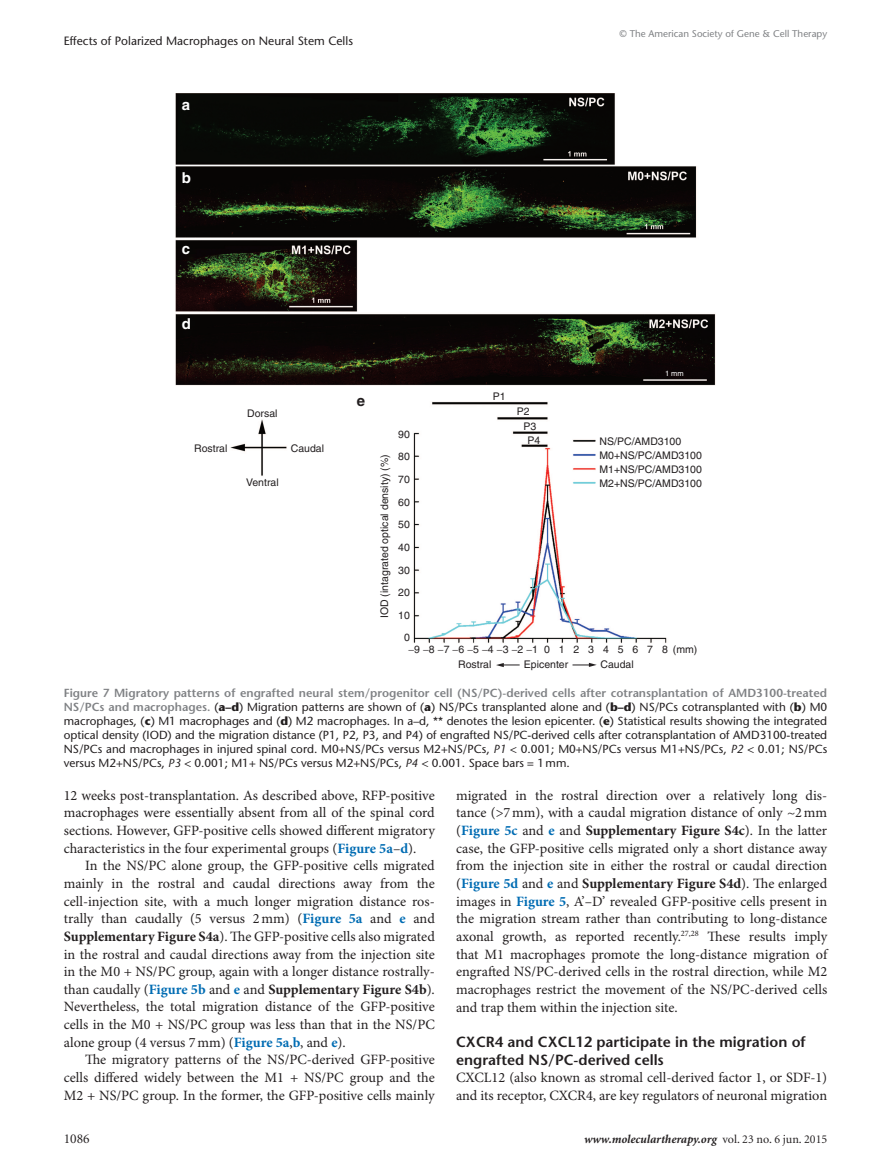
<style>
.page{position:relative;width:891px;height:1175px;background:#fff}
.page>*{position:absolute;margin:0;border:0;box-sizing:border-box;transform-origin:0 0}
.t1{font:700 15px "Helvetica";color:#fff}
.t2{font:700 15px "Helvetica";color:#231f20}
.t3{font:600 14.7px/17.7px "ITC Stone Sans";color:#231f20}
.t4{font:14.25px/17.7px "Minion Pro";color:#231f20;text-align:justify}
.t5{font:13.5px "Minion";color:#231f20}
.t6{font:12px "Stone Sans";color:#231f20}
.t7{font:italic 700 12px "Minion";color:#231f20}
.t8{font:11.7px/14.1px "Stone Sans";color:#231f20;text-align:justify}
.t9{font:600 11.7px "ITC Stone Sans";color:#808285}
.t10{font:10.5px/22.6px "Helvetica";color:#231f20;text-align:justify}
.t11{font:9.75px "Stone Sans";color:#808285}
.t12{font:7.5px "Helvetica";color:#fff}
.s1{font-family:"ITC Stone Sans";font-weight:600;color:#808285}
.s2{font-weight:700}
.s3{font-style:italic}
.s4{font-weight:700;color:#006cb3}
.s5{font-weight:400;font-style:normal}
</style>
<div class="page">
<img style="left:176px;top:94px;width:540px;height:291px">
<img style="left:230px;top:402px;width:437px;height:241px">
<svg style="left:496px;top:663px;width:24px;height:4px"></svg>
<svg style="left:573px;top:663px;width:24px;height:4px"></svg>
<p class="t6" style="left:64px;top:34px;width:291px">Effects of Polarized Macrophages on Neural Stem Cells</p>
<p class="t1" style="left:182px;top:95px;width:10px">a</p>
<p class="t1" style="left:182px;top:169px;width:11px">b</p>
<p class="t1" style="left:182px;top:240px;width:10px">c</p>
<p class="t11" style="left:620px;top:28px;width:209px">© The American Society of Gene &amp; Cell Therapy</p>
<p class="t1" style="left:182px;top:315px;width:11px">d</p>
<p class="t10" style="left:194px;top:436px;width:35px">Rostral</p>
<p class="t10" style="left:247px;top:402px;width:32px">Dorsal</p>
<p class="t10" style="left:246px;top:471px;width:34px">Ventral</p>
<p class="t10" style="left:291px;top:436px;width:35px">Caudal</p>
<p class="t2" style="left:357px;top:392px;width:10px">e</p>
<p class="t10" style="left:373px;top:618px;width:165px;rotate:-90deg">IOD (intagrated optical density) (%)</p>
<p class="t10" style="left:398px;top:423px;width:13px">90<br>80<br>70<br>60<br>50<br>40</p>
<p class="t10" style="left:493px;top:385px;width:14px">P1</p>
<p class="t12" style="left:665px;top:368px;width:20px">1 mm</p>
<p class="t10" style="left:524px;top:403px;width:14px;line-height:15.5px;text-indent:-7px">P2<br>P3</p>
<p class="t10" style="left:528px;top:429px;width:14px">P4</p>
<p class="t10" style="left:600px;top:430px;width:83px">NS/PC/AMD3100</p>
<p class="t10" style="left:600px;top:448px;width:104px;line-height:14.2px">M0+NS/PC/AMD3100<br>M1+NS/PC/AMD3100<br>M2+NS/PC/AMD3100</p>
<p class="t10" style="left:398px;top:558px;width:13px;text-align:center">30<br>20<br>10<br>0</p>
<p class="t10" style="left:408px;top:638px;width:290px">−9−8−7−6−5−4−3−2−1 0 1 2 3 4 5 6 7 8 (mm)</p>
<p class="t10" style="left:458px;top:652px;width:35px">Rostral</p>
<p class="t10" style="left:524px;top:652px;width:46px">Epicenter</p>
<p class="t10" style="left:600px;top:652px;width:35px">Caudal</p>
<p class="t9" style="left:64px;top:686px;width:765px">Figure 7 Migratory patterns of engrafted neural stem/progenitor cell (NS/PC)-derived cells after cotransplantation of AMD3100-treated</p>
<p class="t8" style="left:64px;top:700px;width:765px"><span class="s1">NS/PCs and macrophages.</span> (<span class="s2">a–d</span>) Migration patterns are shown of (<span class="s2">a</span>) NS/PCs transplanted alone and (<span class="s2">b–d</span>) NS/PCs cotransplanted with (<span class="s2">b</span>) M0 macrophages, (<span class="s2">c</span>) M1 macrophages and (<span class="s2">d</span>) M2 macrophages. In a–d, ** denotes the lesion epicenter. (<span class="s2">e</span>) Statistical results showing the integrated optical density (IOD) and the migration distance (P1, P2, P3, and P4) of engrafted NS/PC-derived cells after cotransplantation of AMD3100-treated NS/PCs and macrophages in injured spinal cord. M0+NS/PCs versus M2+NS/PCs, <span class="s3">P1</span> &lt; 0.001; M0+NS/PCs versus M1+NS/PCs, <span class="s3">P2</span> &lt; 0.01; NS/PCs versus M2+NS/PCs, <span class="s3">P3</span> &lt; 0.001; M1+ NS/PCs versus M2+NS/PCs, <span class="s3">P4</span> &lt; 0.001. Space bars = 1mm.</p>
<p class="t4" style="left:64px;top:787px;width:373px">12 weeks post-transplantation. As described above, RFP-positive macrophages were essentially absent from all of the spinal cord sections. However, GFP-positive cells showed different migratory characteristics in the four experimental groups (<span class="s4">Figure 5a</span>–<span class="s4">d</span>).</p>
<p class="t4" style="left:64px;top:857px;width:373px;text-indent:21px">In the NS/PC alone group, the GFP-positive cells migrated mainly in the rostral and caudal directions away from the cell-injection site, with a much longer migration distance ros&shy;trally than caudally (5 versus 2mm) (<span class="s4">Figure 5a</span> and <span class="s4">e</span> and <span class="s2">Supplementary Figure S4a</span>). The GFP-positive cells also migrated in the rostral and caudal directions away from the injection site in the M0 + NS/PC group, again with a longer distance rostrally&shy;than caudally (<span class="s4">Figure 5b</span> and <span class="s4">e</span> and <span class="s2">Supplementary Figure S4b</span>).<br>Nevertheless, the total migration distance of the GFP-positive cells in the M0 + NS/PC group was less than that in the NS/PC alone group (4 versus 7mm) (<span class="s4">Figure 5a</span>,<span class="s4">b</span>, and <span class="s4">e</span>).</p>
<p class="t4" style="left:64px;top:1051px;width:373px;text-indent:21px">The migratory patterns of the NS/PC-derived GFP-positive cells differed widely between the M1 + NS/PC group and the M2 + NS/PC group. In the former, the GFP-positive cells mainly</p>
<p class="t4" style="left:456px;top:786px;width:373px">migrated in the rostral direction over a relatively long dis&shy;tance (&gt;7mm), with a caudal migration distance of only ~2mm (<span class="s4">Figure 5c</span> and <span class="s4">e</span> and <span class="s2">Supplementary Figure S4c</span>). In the latter case, the GFP-positive cells migrated only a short distance away from the injection site in either the rostral or caudal direction (<span class="s4">Figure 5d</span> and <span class="s4">e</span> and <span class="s2">Supplementary Figure S4d</span>). The enlarged images in <span class="s4">Figure 5</span>, A’–D’ revealed GFP-positive cells present in the migration stream rather than contributing to long-distance axonal growth, as reported recently.<sup>27,28</sup> These results imply that M1 macrophages promote the long-distance migration of engrafted NS/PC-derived cells in the rostral direction, while M2 macrophages restrict the movement of the NS/PC-derived cells and trap them within the injection site.</p>
<p class="t3" style="left:456px;top:1032px;width:351px">CXCR4 and CXCL12 participate in the migration of engrafted NS/PC-derived cells</p>
<p class="t4" style="left:456px;top:1069px;width:373px">CXCL12 (also known as stromal cell-derived factor 1, or SDF-1) and its receptor, CXCR4, are key regulators of neuronal migration</p>
<p class="t5" style="left:64px;top:1132px;width:27px">1086</p>
<p class="t7" style="left:584px;top:1133px;width:245px">www.moleculartherapy.org <span class="s5">vol. 23 no. 6 jun. 2015</span></p>
</div>
